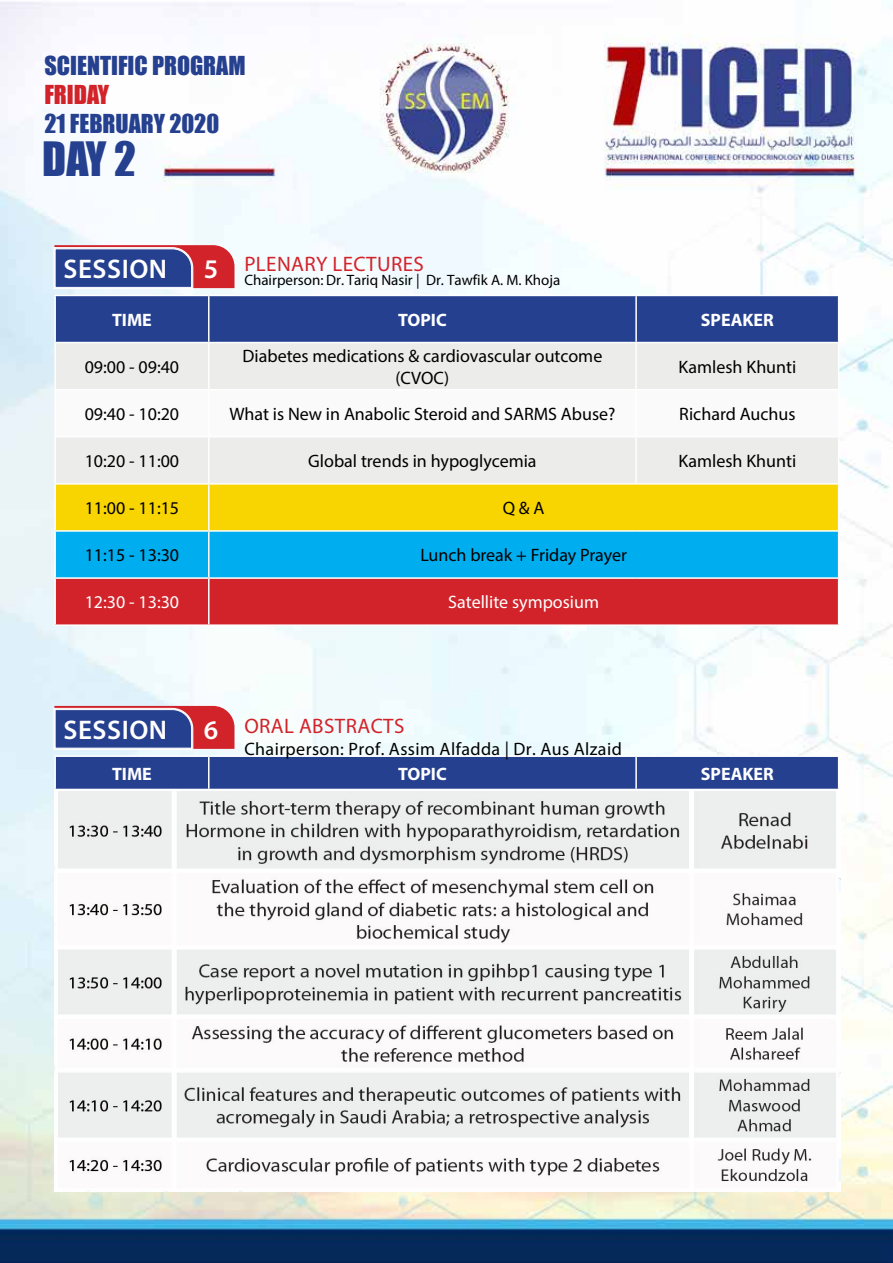
<style>
.page{position:relative;width:893px;height:1263px;background:#fff}
.page>*{position:absolute;margin:0;border:0;box-sizing:border-box;transform-origin:0 0}
.t1{font:43.5px "Impact";color:#25408f}
.t2{font:600 27px "Myriad Pro";letter-spacing:.02em;color:#fff}
.t3{font:24px "Impact";color:#25408f}
.t4{font:24px "Impact";color:#d2232a}
.t5{font:21px "Myriad Pro";letter-spacing:.02em;color:#d2232a}
.t6{font:18px/21.6px "Myriad Pro";color:#000;text-align:center}
.t7{font:18px "Myriad Pro";letter-spacing:.025em;color:#000}
.t8{font:700 18px "Myriad Pro";color:#fff}
.t9{font:18px "Myriad Pro";color:#fff}
.t10{font:15px "Myriad Pro";color:#000}
.s1{font-weight:600;font-size:27px;color:#fff}
</style>
<div class="page">
<img style="left:0;top:0;width:893px;height:1263px">
<svg style="left:54px;top:245px;width:180px;height:44px;background:#684d81"></svg>
<svg style="left:54px;top:706px;width:180px;height:44px;background:#684d81"></svg>
<div style="left:56px;top:296px;width:782px;height:46px;background:#25408f"></div>
<div style="left:56px;top:343px;width:782px;height:140px;background:#ececeb"></div>
<svg style="left:56px;top:390px;width:782px;height:46px"></svg>
<svg style="left:56px;top:485px;width:782px;height:139px;background:#988c5d"></svg>
<hr style="left:54px;top:343px;width:2px;height:46px;background:#fff">
<hr style="left:838px;top:343px;width:1px;height:46px;background:#fff">
<hr style="left:54px;top:389px;width:155px;height:1px;background:#fff">
<hr style="left:54px;top:390px;width:2px;height:46px;background:#fff">
<hr style="left:209px;top:389px;width:427px;height:1px;background:#fff">
<hr style="left:636px;top:389px;width:203px;height:1px;background:#fff">
<hr style="left:838px;top:390px;width:1px;height:46px;background:#fff">
<hr style="left:54px;top:437px;width:2px;height:46px;background:#fff">
<hr style="left:838px;top:437px;width:1px;height:46px;background:#fff">
<hr style="left:54px;top:485px;width:2px;height:45px;background:#fff">
<hr style="left:838px;top:485px;width:1px;height:45px;background:#fff">
<hr style="left:54px;top:530px;width:155px;height:2px;background:#fff">
<hr style="left:54px;top:532px;width:2px;height:45px;background:#fff">
<hr style="left:209px;top:530px;width:427px;height:2px;background:#fff">
<hr style="left:636px;top:530px;width:203px;height:2px;background:#fff">
<hr style="left:838px;top:532px;width:1px;height:45px;background:#fff">
<hr style="left:54px;top:577px;width:155px;height:2px;background:#fff">
<hr style="left:54px;top:579px;width:2px;height:45px;background:#fff">
<hr style="left:209px;top:577px;width:427px;height:2px;background:#fff">
<hr style="left:636px;top:577px;width:203px;height:2px;background:#fff">
<hr style="left:838px;top:579px;width:1px;height:45px;background:#fff">
<hr style="left:54px;top:624px;width:155px;height:2px;background:#fff">
<hr style="left:209px;top:624px;width:427px;height:2px;background:#fff">
<hr style="left:636px;top:624px;width:203px;height:2px;background:#fff">
<hr style="left:54px;top:295px;width:155px;height:1px;background:#fff">
<hr style="left:54px;top:296px;width:2px;height:46px;background:#fff">
<hr style="left:209px;top:295px;width:427px;height:1px;background:#fff">
<hr style="left:636px;top:295px;width:203px;height:1px;background:#fff">
<hr style="left:838px;top:296px;width:1px;height:46px;background:#fff">
<hr style="left:54px;top:342px;width:155px;height:1px;background:#fff">
<hr style="left:209px;top:342px;width:427px;height:1px;background:#fff">
<hr style="left:636px;top:342px;width:203px;height:1px;background:#fff">
<hr style="left:54px;top:436px;width:155px;height:1px;background:#fff">
<hr style="left:209px;top:436px;width:427px;height:1px;background:#fff">
<hr style="left:636px;top:436px;width:203px;height:1px;background:#fff">
<hr style="left:54px;top:483px;width:155px;height:2px;background:#fff">
<hr style="left:209px;top:483px;width:427px;height:2px;background:#fff">
<hr style="left:636px;top:483px;width:203px;height:2px;background:#fff">
<hr style="left:635px;top:296px;width:2px;height:46px;background:#fff">
<hr style="left:635px;top:343px;width:2px;height:46px;background:#fff">
<hr style="left:635px;top:390px;width:2px;height:46px;background:#fff">
<hr style="left:635px;top:437px;width:2px;height:46px;background:#fff">
<hr style="left:208px;top:296px;width:2px;height:46px;background:#fff">
<hr style="left:208px;top:343px;width:2px;height:46px;background:#fff">
<hr style="left:208px;top:390px;width:2px;height:46px;background:#fff">
<hr style="left:208px;top:437px;width:2px;height:46px;background:#fff">
<hr style="left:208px;top:485px;width:2px;height:45px;background:#fff">
<hr style="left:208px;top:532px;width:2px;height:45px;background:#fff">
<hr style="left:208px;top:579px;width:2px;height:45px;background:#fff">
<div style="left:56px;top:757px;width:782px;height:32px;background:#25408f"></div>
<hr style="left:54px;top:790px;width:2px;height:46px;background:#fff">
<hr style="left:54px;top:836px;width:155px;height:1px;background:#fff">
<hr style="left:54px;top:755px;width:155px;height:2px;background:#fff">
<hr style="left:54px;top:757px;width:2px;height:32px;background:#fff">
<hr style="left:209px;top:755px;width:427px;height:2px;background:#fff">
<hr style="left:636px;top:755px;width:203px;height:2px;background:#fff">
<hr style="left:838px;top:757px;width:1px;height:32px;background:#fff">
<hr style="left:54px;top:789px;width:155px;height:1px;background:#fff">
<hr style="left:209px;top:789px;width:427px;height:1px;background:#fff">
<hr style="left:636px;top:789px;width:203px;height:1px;background:#fff">
<hr style="left:635px;top:757px;width:2px;height:32px;background:#fff">
<hr style="left:208px;top:757px;width:2px;height:32px;background:#fff">
<img style="left:55px;top:790px;width:785px;height:401px">
<h3 class="t3" style="left:44px;top:47px;width:203px">SCIENTIFIC PROGRAM</h3>
<h3 class="t4" style="left:44px;top:76px;width:66px">FRIDAY</h3>
<h3 class="t3" style="left:44px;top:105px;width:176px">21 FEBRUARY 2020</h3>
<h1 class="t1" style="left:42px;top:125px;width:95px">DAY 2</h1>
<h2 class="t2" style="left:64px;top:251px;width:105px">SESSION</h2>
<h2 class="t2" style="left:204px;top:251px;width:16px">5</h2>
<p class="t5" style="left:244px;top:251px;width:181px">PLENARY LECTURES</p>
<p class="t10" style="left:244px;top:270px;width:318px">Chairperson: Dr. Tariq Nasir | Dr. Tawfik A. M. Khoja</p>
<p class="t8" style="left:112px;top:308px;width:41px">TIME</p>
<p class="t8" style="left:398px;top:308px;width:50px">TOPIC</p>
<p class="t8" style="left:701px;top:308px;width:74px">SPEAKER</p>
<p class="t6" style="left:85px;top:356px;width:96px">09:00 - 09:40</p>
<p class="t6" style="left:243px;top:345px;width:361px">Diabetes medications &amp; cardiovascular outcome (CVOC)</p>
<p class="t6" style="left:678px;top:356px;width:119px">Kamlesh Khunti</p>
<p class="t6" style="left:85px;top:403px;width:96px">09:40 - 10:20</p>
<p class="t6" style="left:229px;top:403px;width:388px">What is New in Anabolic Steroid and SARMS Abuse?</p>
<p class="t6" style="left:679px;top:403px;width:118px">Richard Auchus</p>
<p class="t6" style="left:85px;top:450px;width:96px">10:20 - 11:00</p>
<p class="t6" style="left:308px;top:450px;width:230px">Global trends in hypoglycemia</p>
<p class="t6" style="left:678px;top:450px;width:119px">Kamlesh Khunti</p>
<p class="t6" style="left:85px;top:497px;width:96px">11:00 - 11:15</p>
<p class="t6" style="left:503px;top:497px;width:43px">Q &amp; A</p>
<p class="t6" style="left:85px;top:544px;width:96px">11:15 - 13:30</p>
<p class="t6" style="left:420px;top:544px;width:208px">Lunch break + Friday Prayer</p>
<p class="t9" style="left:85px;top:591px;width:96px">12:30 - 13:30</p>
<p class="t9" style="left:448px;top:591px;width:152px">Satellite symposium</p>
<h2 class="t2" style="left:64px;top:712px;width:105px">SESSION</h2>
<p class="t5" style="left:204px;top:713px;width:202px"><span class="s1">6</span> ORAL ABSTRACTS</p>
<p class="t7" style="left:244px;top:737px;width:379px">Chairperson: Prof. Assim Alfadda | Dr. Aus Alzaid</p>
<p class="t8" style="left:112px;top:762px;width:41px">TIME</p>
<p class="t8" style="left:398px;top:762px;width:50px">TOPIC</p>
<p class="t8" style="left:701px;top:762px;width:74px">SPEAKER</p>
</div>
